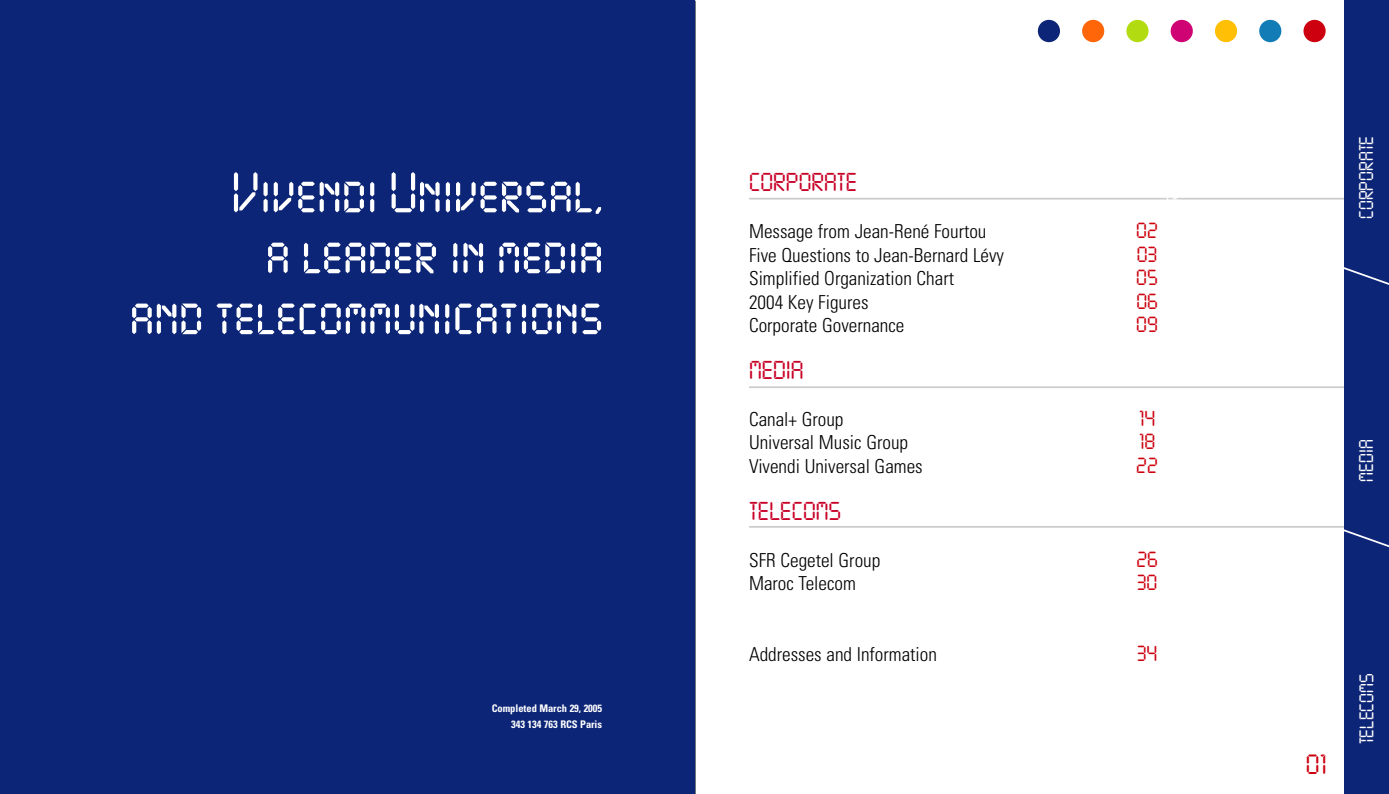
<style>
.page{position:relative;width:1389px;height:794px;background:#fff}
.page>*{position:absolute;margin:0;border:0;box-sizing:border-box;transform-origin:0 0}
.t1{font:50.75px/60.9px "Digital ICG";color:#fff;text-align:right}
.t2{font:24.5px "Digital ICG";color:#cc000f}
.t3{font:22.75px "Digital ICG";color:#c80127}
.t4{font:300 condensed 19.25px "Univers";color:#000}
.t5{font:19.25px "Digital ICG";color:#cc000f}
.t6{font:17.5px "Digital ICG";color:#fff}
.t7{font:700 condensed 10.5px/15.8px "Univers";letter-spacing:-.005em;color:#fff;text-align:right}
</style>
<div class="page">
<hr style="left:749px;top:526px;width:640px;height:2px;background:#ccc">
<hr style="left:749px;top:386px;width:640px;height:2px;background:#ccc">
<hr style="left:749px;top:198px;width:640px;height:1px;background:#ccc">
<div style="left:1344px;top:0;width:45px;height:794px;background:#0c2577"></div>
<div style="left:1038px;top:20px;width:22px;height:22px;background:#0c2577;border-radius:50%"></div>
<div style="left:1082px;top:20px;width:22px;height:22px;background:#ff6609;border-radius:50%"></div>
<div style="left:1126px;top:20px;width:23px;height:22px;background:#b3db11;border-radius:50%"></div>
<div style="left:1171px;top:20px;width:22px;height:22px;background:#cf0373;border-radius:50%"></div>
<div style="left:1215px;top:20px;width:22px;height:22px;background:#ffbf04;border-radius:50%"></div>
<div style="left:1259px;top:20px;width:22px;height:22px;background:#127cb6;border-radius:50%"></div>
<div style="left:1303px;top:20px;width:23px;height:22px;background:#cc000f;border-radius:50%"></div>
<hr style="left:695px;top:1px;width:1px;height:793px;background:#636769">
<svg style="left:1341px;top:199px;width:48px;height:349px"></svg>
<div style="left:0;top:0;width:694px;height:794px;background:#0c2577"></div>
<h1 class="t1" style="left:130px;top:164px;width:475px">Vivendi Universal,<br>a leader in media<br>and telecommunications</h1>
<p class="t7" style="left:492px;top:701px;width:112px">Completed March 29, 2005<br>343 134 763 RCS Paris</p>
<p class="t3" style="left:749px;top:170px;width:110px">CORPORATE</p>
<p class="t4" style="left:749px;top:224px;width:239px">Message from Jean-René Fourtou</p>
<p class="t5" style="left:1136px;top:220px;width:23px">02</p>
<p class="t4" style="left:749px;top:248px;width:256px">Five Questions to Jean-Bernard Lévy</p>
<p class="t5" style="left:1137px;top:244px;width:22px">03</p>
<p class="t4" style="left:749px;top:271px;width:206px">Simplified Organization Chart</p>
<p class="t5" style="left:1136px;top:267px;width:23px">05</p>
<p class="t4" style="left:749px;top:295px;width:121px">2004 Key Figures</p>
<p class="t5" style="left:1136px;top:290px;width:23px">06</p>
<p class="t4" style="left:749px;top:318px;width:157px">Corporate Governance</p>
<p class="t5" style="left:1136px;top:314px;width:23px">09</p>
<p class="t3" style="left:749px;top:358px;width:56px">MEDIA</p>
<p class="t4" style="left:749px;top:412px;width:96px">Canal+ Group</p>
<p class="t5" style="left:1139px;top:408px;width:18px">14</p>
<p class="t4" style="left:749px;top:435px;width:161px">Universal Music Group</p>
<p class="t5" style="left:1139px;top:431px;width:18px">18</p>
<p class="t4" style="left:749px;top:459px;width:175px">Vivendi Universal Games</p>
<p class="t5" style="left:1136px;top:455px;width:23px">22</p>
<p class="t3" style="left:749px;top:499px;width:94px">TELECOMS</p>
<p class="t4" style="left:749px;top:553px;width:133px">SFR Cegetel Group</p>
<p class="t5" style="left:1136px;top:549px;width:23px">26</p>
<p class="t4" style="left:749px;top:576px;width:108px">Maroc Telecom</p>
<p class="t5" style="left:1137px;top:572px;width:22px">30</p>
<p class="t4" style="left:749px;top:647px;width:189px">Addresses and Information</p>
<p class="t5" style="left:1137px;top:643px;width:22px">34</p>
<p class="t6" style="left:1357px;top:219px;width:85px;rotate:-90deg">CORPORATE</p>
<p class="t6" style="left:1357px;top:481px;width:44px;rotate:-90deg">MEDIA</p>
<p class="t2" style="left:1306px;top:751px;width:22px">01</p>
<p class="t6" style="left:1357px;top:744px;width:72px;rotate:-90deg">TELECOMS</p>
</div>
